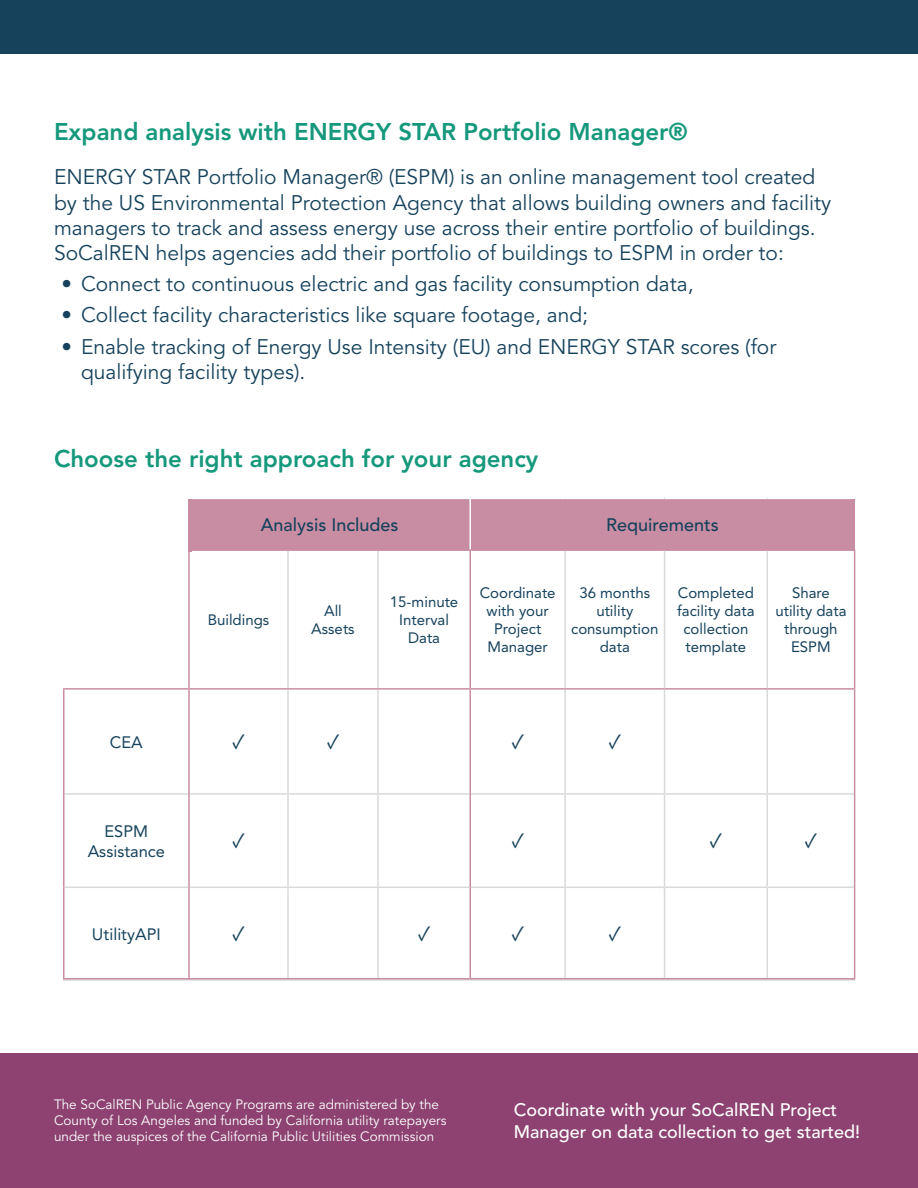
<style>
.page{position:relative;width:918px;height:1188px;background:#fff}
.page>*{position:absolute;margin:0;border:0;box-sizing:border-box;transform-origin:0 0}
.t1{font:800 24px "Avenir LT Std";color:#15987b}
.Bullet{font:21px/25.2px "Avenir LT Std";color:#16425c}
.t2{font:500 18px/21.6px "Avenir LT Std";color:#fff}
.t3{font:500 18px "Avenir LT Std";color:#16425c}
.t4{font:18px "Acumin Pro";color:#16425c}
.t5{font:16.5px "Avenir LT Std";color:#16425c}
.t6{font:15px/18px "Avenir LT Std";color:#16425c;text-align:center}
.t7{font:13.5px/16.2px "Avenir LT Std";color:#fff}
</style>
<div class="page">
<div style="left:0;top:1053px;width:918px;height:135px;background:#8d4271"></div>
<div style="left:1px;top:1px;width:916px;height:52px;background:#16425c"></div>
<div style="left:0;top:0;width:918px;height:54px;border:2px solid #16425c"></div>
<div style="left:189px;top:498px;width:281px;height:52px;background:#c98da3"></div>
<div style="left:470px;top:498px;width:385px;height:52px;background:#c98da3"></div>
<hr style="left:287px;top:690px;width:2px;height:103px;background:#d8d9d8">
<hr style="left:287px;top:795px;width:2px;height:92px;background:#d8d9d8">
<hr style="left:287px;top:888px;width:2px;height:91px;background:#d8d9d8">
<hr style="left:64px;top:887px;width:124px;height:1px;background:#d8d9d8">
<hr style="left:190px;top:887px;width:98px;height:1px;background:#d8d9d8">
<hr style="left:288px;top:887px;width:90px;height:1px;background:#d8d9d8">
<hr style="left:378px;top:887px;width:92px;height:1px;background:#d8d9d8">
<hr style="left:471px;top:887px;width:94px;height:1px;background:#d8d9d8">
<hr style="left:565px;top:887px;width:99px;height:1px;background:#d8d9d8">
<hr style="left:664px;top:887px;width:103px;height:1px;background:#d8d9d8">
<hr style="left:767px;top:887px;width:87px;height:1px;background:#d8d9d8">
<hr style="left:63px;top:979px;width:126px;height:2px;background:#d8d9d8">
<hr style="left:189px;top:979px;width:99px;height:2px;background:#d8d9d8">
<hr style="left:288px;top:979px;width:90px;height:2px;background:#d8d9d8">
<hr style="left:378px;top:979px;width:92px;height:2px;background:#d8d9d8">
<hr style="left:470px;top:979px;width:95px;height:2px;background:#d8d9d8">
<hr style="left:565px;top:979px;width:99px;height:2px;background:#d8d9d8">
<hr style="left:664px;top:979px;width:103px;height:2px;background:#d8d9d8">
<hr style="left:767px;top:979px;width:88px;height:2px;background:#d8d9d8">
<hr style="left:64px;top:793px;width:124px;height:2px;background:#d8d9d8">
<hr style="left:190px;top:793px;width:98px;height:2px;background:#d8d9d8">
<hr style="left:288px;top:793px;width:90px;height:2px;background:#d8d9d8">
<hr style="left:378px;top:793px;width:92px;height:2px;background:#d8d9d8">
<hr style="left:471px;top:793px;width:94px;height:2px;background:#d8d9d8">
<hr style="left:565px;top:793px;width:99px;height:2px;background:#d8d9d8">
<hr style="left:664px;top:793px;width:103px;height:2px;background:#d8d9d8">
<hr style="left:767px;top:793px;width:87px;height:2px;background:#d8d9d8">
<hr style="left:377px;top:551px;width:2px;height:137px;background:#d8d9d8">
<hr style="left:377px;top:690px;width:2px;height:103px;background:#d8d9d8">
<hr style="left:377px;top:795px;width:2px;height:92px;background:#d8d9d8">
<hr style="left:377px;top:888px;width:2px;height:91px;background:#d8d9d8">
<hr style="left:564px;top:551px;width:2px;height:137px;background:#d8d9d8">
<hr style="left:664px;top:551px;width:1px;height:137px;background:#d8d9d8">
<hr style="left:564px;top:690px;width:2px;height:103px;background:#d8d9d8">
<hr style="left:664px;top:690px;width:1px;height:103px;background:#d8d9d8">
<hr style="left:564px;top:795px;width:2px;height:92px;background:#d8d9d8">
<hr style="left:664px;top:795px;width:1px;height:92px;background:#d8d9d8">
<hr style="left:564px;top:888px;width:2px;height:91px;background:#d8d9d8">
<hr style="left:664px;top:888px;width:1px;height:91px;background:#d8d9d8">
<hr style="left:766px;top:551px;width:2px;height:137px;background:#d8d9d8">
<hr style="left:766px;top:690px;width:2px;height:103px;background:#d8d9d8">
<hr style="left:766px;top:795px;width:2px;height:92px;background:#d8d9d8">
<hr style="left:766px;top:888px;width:2px;height:91px;background:#d8d9d8">
<hr style="left:287px;top:551px;width:2px;height:137px;background:#d8d9d8">
<hr style="left:470px;top:496px;width:95px;height:3px;background:#fff">
<hr style="left:565px;top:496px;width:99px;height:3px;background:#fff">
<hr style="left:664px;top:496px;width:103px;height:3px;background:#fff">
<hr style="left:767px;top:496px;width:89px;height:3px;background:#fff">
<hr style="left:189px;top:496px;width:99px;height:3px;background:#fff">
<hr style="left:288px;top:496px;width:90px;height:3px;background:#fff">
<hr style="left:378px;top:496px;width:92px;height:3px;background:#fff">
<hr style="left:470px;top:499px;width:1px;height:50px;background:#fff">
<hr style="left:854px;top:690px;width:1px;height:104px;background:#c98da3">
<hr style="left:854px;top:794px;width:1px;height:93px;background:#c98da3">
<hr style="left:854px;top:887px;width:1px;height:92px;background:#c98da3">
<hr style="left:470px;top:549px;width:95px;height:2px;background:#c98da3">
<hr style="left:565px;top:549px;width:99px;height:2px;background:#c98da3">
<hr style="left:664px;top:549px;width:103px;height:2px;background:#c98da3">
<hr style="left:767px;top:549px;width:88px;height:2px;background:#c98da3">
<hr style="left:854px;top:551px;width:1px;height:137px;background:#c98da3">
<hr style="left:470px;top:688px;width:95px;height:2px;background:#c98da3">
<hr style="left:565px;top:688px;width:99px;height:2px;background:#c98da3">
<hr style="left:664px;top:688px;width:103px;height:2px;background:#c98da3">
<hr style="left:767px;top:688px;width:88px;height:2px;background:#c98da3">
<hr style="left:470px;top:690px;width:1px;height:104px;background:#c98da3">
<hr style="left:470px;top:794px;width:1px;height:93px;background:#c98da3">
<hr style="left:470px;top:887px;width:1px;height:92px;background:#c98da3">
<hr style="left:188px;top:549px;width:100px;height:2px;background:#c98da3">
<hr style="left:188px;top:551px;width:2px;height:137px;background:#c98da3">
<hr style="left:288px;top:549px;width:90px;height:2px;background:#c98da3">
<hr style="left:378px;top:549px;width:92px;height:2px;background:#c98da3">
<hr style="left:470px;top:551px;width:1px;height:137px;background:#c98da3">
<hr style="left:189px;top:688px;width:99px;height:2px;background:#c98da3">
<hr style="left:288px;top:688px;width:90px;height:2px;background:#c98da3">
<hr style="left:378px;top:688px;width:92px;height:2px;background:#c98da3">
<hr style="left:63px;top:688px;width:126px;height:2px;background:#c98da3">
<hr style="left:63px;top:690px;width:1px;height:104px;background:#c98da3">
<hr style="left:188px;top:690px;width:2px;height:104px;background:#c98da3">
<hr style="left:63px;top:794px;width:1px;height:93px;background:#c98da3">
<hr style="left:188px;top:794px;width:2px;height:93px;background:#c98da3">
<hr style="left:63px;top:887px;width:1px;height:92px;background:#c98da3">
<hr style="left:188px;top:887px;width:2px;height:92px;background:#c98da3">
<hr style="left:188px;top:500px;width:4px;height:52px;background:#c98da3">
<hr style="left:63px;top:978px;width:792px;height:2px;background:#c98da3">
<p class="t1" style="left:54px;top:118px;width:635px">Expand analysis with ENERGY STAR Portfolio Manager®</p>
<p class="Bullet" style="left:54px;top:165px;width:779px">ENERGY STAR Portfolio Manager® (ESPM) is an online management tool created by the US Environmental Protection Agency that allows building owners and facility managers to track and assess energy use across their entire portfolio of buildings.<br>SoCalREN helps agencies add their portfolio of buildings to ESPM in order to:</p>
<p class="Bullet" style="left:62px;top:272px;width:634px">• Connect to continuous electric and gas facility consumption data,</p>
<p class="Bullet" style="left:62px;top:303px;width:528px">• Collect facility characteristics like square footage, and;</p>
<p class="Bullet" style="left:81px;top:334px;width:697px;text-indent:-20px">• Enable tracking of Energy Use Intensity (EU) and ENERGY STAR scores (for qualifying facility types).</p>
<p class="t1" style="left:54px;top:444px;width:486px">Choose the right approach for your agency</p>
<p class="t3" style="left:261px;top:514px;width:139px">Analysis Includes</p>
<p class="t3" style="left:606px;top:514px;width:114px">Requirements</p>
<p class="t6" style="left:208px;top:611px;width:63px">Buildings</p>
<p class="t6" style="left:324px;top:602px;width:19px">All</p>
<p class="t6" style="left:311px;top:620px;width:45px">Assets</p>
<p class="t6" style="left:390px;top:593px;width:70px">15-minute<br>Interval<br>Data</p>
<p class="t6" style="left:480px;top:584px;width:77px">Coordinate with your<br>Project<br>Manager</p>
<p class="t6" style="left:571px;top:584px;width:89px">36 months utility consumption data</p>
<p class="t6" style="left:677px;top:584px;width:79px">Completed facility data collection template</p>
<p class="t6" style="left:775px;top:584px;width:73px">Share utility data through<br>ESPM</p>
<p class="t5" style="left:110px;top:732px;width:35px">CEA</p>
<p class="t4" style="left:232px;top:729px;width:14px">✓</p>
<p class="t4" style="left:327px;top:729px;width:14px">✓</p>
<p class="t4" style="left:511px;top:729px;width:14px">✓</p>
<p class="t4" style="left:609px;top:729px;width:14px">✓</p>
<p class="t5" style="left:105px;top:822px;width:45px">ESPM</p>
<p class="t5" style="left:88px;top:841px;width:79px">Assistance</p>
<p class="t4" style="left:232px;top:828px;width:14px">✓</p>
<p class="t4" style="left:511px;top:828px;width:14px">✓</p>
<p class="t4" style="left:710px;top:828px;width:14px">✓</p>
<p class="t4" style="left:805px;top:828px;width:14px">✓</p>
<p class="t5" style="left:92px;top:925px;width:70px">UtilityAPI</p>
<p class="t4" style="left:232px;top:921px;width:14px">✓</p>
<p class="t4" style="left:418px;top:921px;width:14px">✓</p>
<p class="t4" style="left:511px;top:921px;width:14px">✓</p>
<p class="t4" style="left:609px;top:921px;width:14px">✓</p>
<p class="t7" style="left:54px;top:1097px;width:394px">The SoCalREN Public Agency Programs are administered by the<br>County of Los Angeles and funded by California utility ratepayers under the auspices of the California Public Utilities Commission</p>
<p class="t2" style="left:514px;top:1099px;width:348px">Coordinate with your SoCalREN Project<br>Manager on data collection to get started!</p>
</div>
